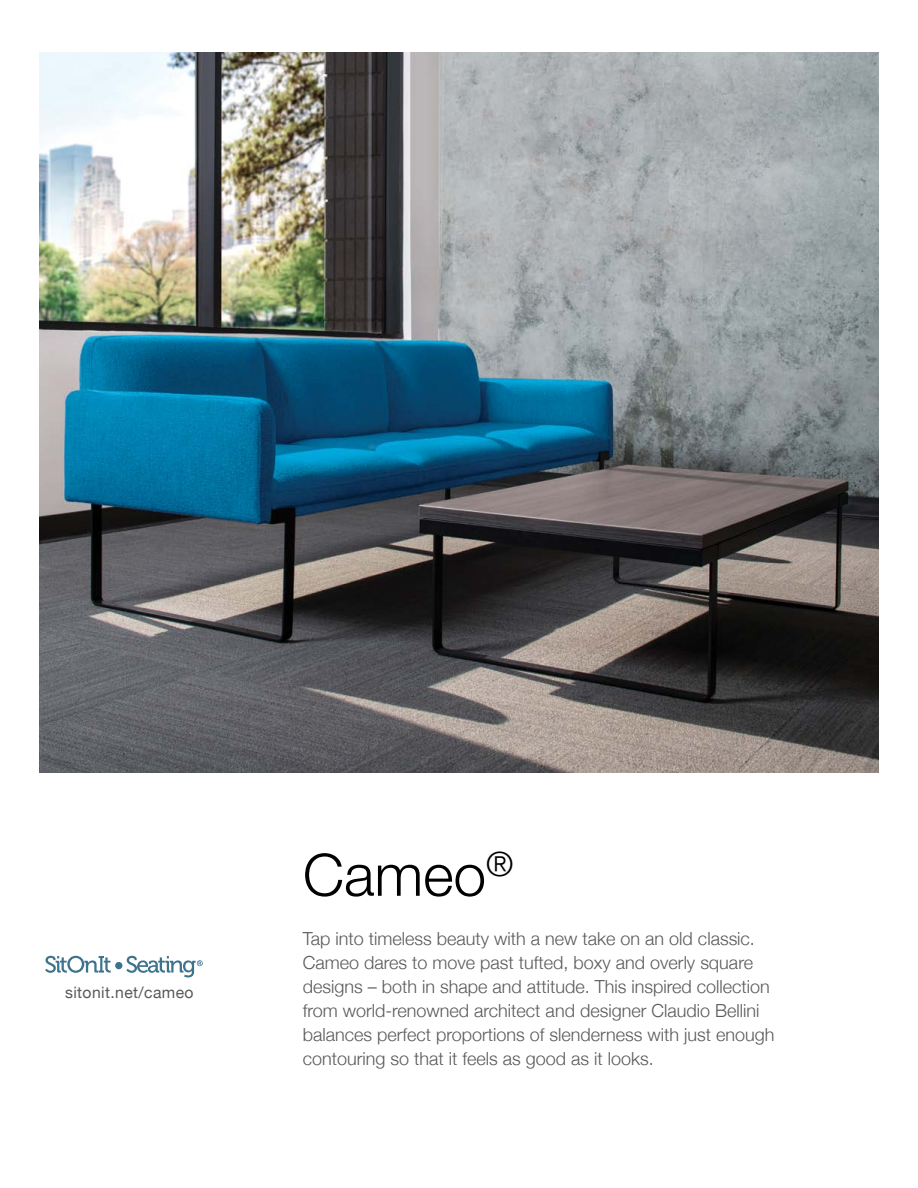
<style>
.page{position:relative;width:918px;height:1188px;background:#fff}
.page>*{position:absolute;margin:0;border:0;box-sizing:border-box;transform-origin:0 0}
.t1{font:300 58.5px "Helvetica Neue";color:#000}
.t2{font:300 18px/24px "Helvetica Neue";color:#58595b}
.t3{font:15.75px "Helvetica Neue";letter-spacing:.025em;color:#58595b}
</style>
<div class="page">
<img style="left:39px;top:52px;width:839px;height:720px">
<svg style="left:45px;top:956px;width:158px;height:21px"></svg>
<p class="t3" style="left:65px;top:981px;width:130px">sitonit.net/cameo</p>
<h1 class="t1" style="left:303px;top:828px;width:212px">Cameo<sup>®</sup></h1>
<p class="t2" style="left:303px;top:925px;width:473px">Tap into timeless beauty with a new take on an old classic.<br>Cameo dares to move past tufted, boxy and overly square designs – both in shape and attitude. This inspired collection from world-renowned architect and designer Claudio Bellini balances perfect proportions of slenderness with just enough contouring so that it feels as good as it looks.</p>
</div>
